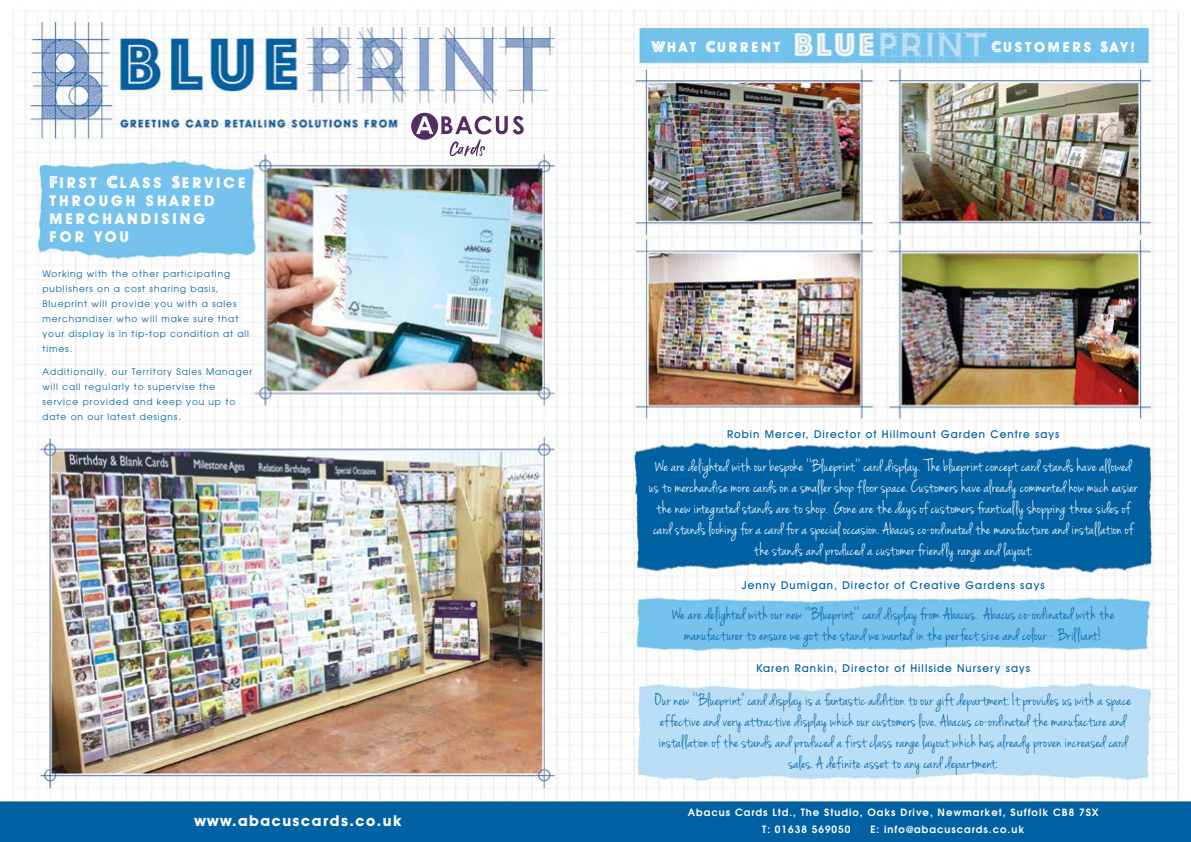
<style>
.page{position:relative;width:1191px;height:842px;background:#fff}
.page>*{position:absolute;margin:0;border:0;box-sizing:border-box;transform-origin:0 0}
.t1{font:18px/21px "Jenna Sue";letter-spacing:.01em;color:#0062a3;text-align:center}
.t2{font:18px/21px "Jenna Sue";letter-spacing:.01em;color:#fff;text-align:center}
.t3{font:700 15px/18px "Avant Garde IT Cby BT";letter-spacing:.2em;color:#fff}
.t4{font:700 15px "Avant Garde IT Cby BT";letter-spacing:.1em;color:#fff}
.t5{font:700 14px "Avant Garde IT Cby BT";letter-spacing:.2em;color:#fff}
.t6{font:500 10.9px "Avant Garde IT Cby BT";letter-spacing:.1em;color:#0062a3}
.t7{font:600 10px/17.3px "Avant Garde";letter-spacing:.1em;color:#fff}
.t8{font:9px/15px "Avant Garde";letter-spacing:.1em;color:#0062a3}
.s1{font-family:"Phosphate Inline";font-weight:400;font-size:18px}
.s2{font-family:"Phosphate Inline";font-weight:400;font-size:16px}
</style>
<div class="page">
<img style="left:0;top:10px;width:1191px;height:832px">
<svg style="left:411px;top:113px;width:113px;height:43px"></svg>
<p class="t3" style="left:50px;top:174px;width:197px"><span class="s1">F</span>IRST <span class="s1">C</span>LASS <span class="s1">S</span>ERVICE<br>THROUGH SHARED<br>MERCHANDISING<br>FOR YOU</p>
<p class="t8" style="left:43px;top:266px;width:208px">Working with the other participating publishers on a cost sharing basis, Blueprint will provide you with a sales merchandiser who will make sure that your display is in tip-top condition at all times.</p>
<p class="t8" style="left:43px;top:364px;width:211px">Additionally, our Territory Sales Manager will call regularly to supervise the service provided and keep you up to date on our latest designs.</p>
<p class="t5" style="left:651px;top:38px;width:130px"><span class="s2">W</span>HAT <span class="s2">C</span>URRENT</p>
<p class="t5" style="left:991px;top:38px;width:145px"><span class="s2">C</span>USTOMERS <span class="s2">S</span>AY!</p>
<p class="t6" style="left:727px;top:428px;width:334px">Robin Mercer, Director of Hillmount Garden Centre says</p>
<p class="t2" style="left:649px;top:456px;width:490px">We are delighted with our bespoke ‘’Blueprint’’ card display. The blueprint concept card stands have allowed us to merchandise more cards on a smaller shop floor space. Customers have already commented how much easier the new integrated stands are to shop. Gone are the days of customers frantically shopping three sides of card stands looking for a card for a special occasion. Abacus co-ordinated the manufacture and installation of the stands and produced a customer friendly range and layout.</p>
<p class="t6" style="left:742px;top:579px;width:304px">Jenny Dumigan, Director of Creative Gardens says</p>
<p class="t1" style="left:672px;top:604px;width:444px">We are delighted with our new ‘’Blueprint’’ card display from Abacus. Abacus co-ordinated with the manufacturer to ensure we got the stand we wanted in the perfect size and colour - Brilliant!</p>
<p class="t6" style="left:756px;top:661px;width:275px">Karen Rankin, Director of Hillside Nursery says</p>
<p class="t1" style="left:655px;top:690px;width:477px">Our new ‘’Blueprint” card display is a fantastic addition to our gift department. It provides us with a space effective and very attractive display which our customers love. Abacus co-ordinated the manufacture and installation of the stands and produced a first class range layout which has already proven increased card sales. A definite asset to any card department.</p>
<p class="t4" style="left:194px;top:812px;width:208px">www.abacuscards.co.uk</p>
<p class="t7" style="left:762px;top:803px;width:338px;text-indent:-74px">Abacus Cards Ltd., The Studio, Oaks Drive, Newmarket, Suffolk CB8 7SX<br>T: 01638 569050</p>
<p class="t7" style="left:870px;top:821px;width:155px">E: info@abacuscards.co.uk</p>
</div>
